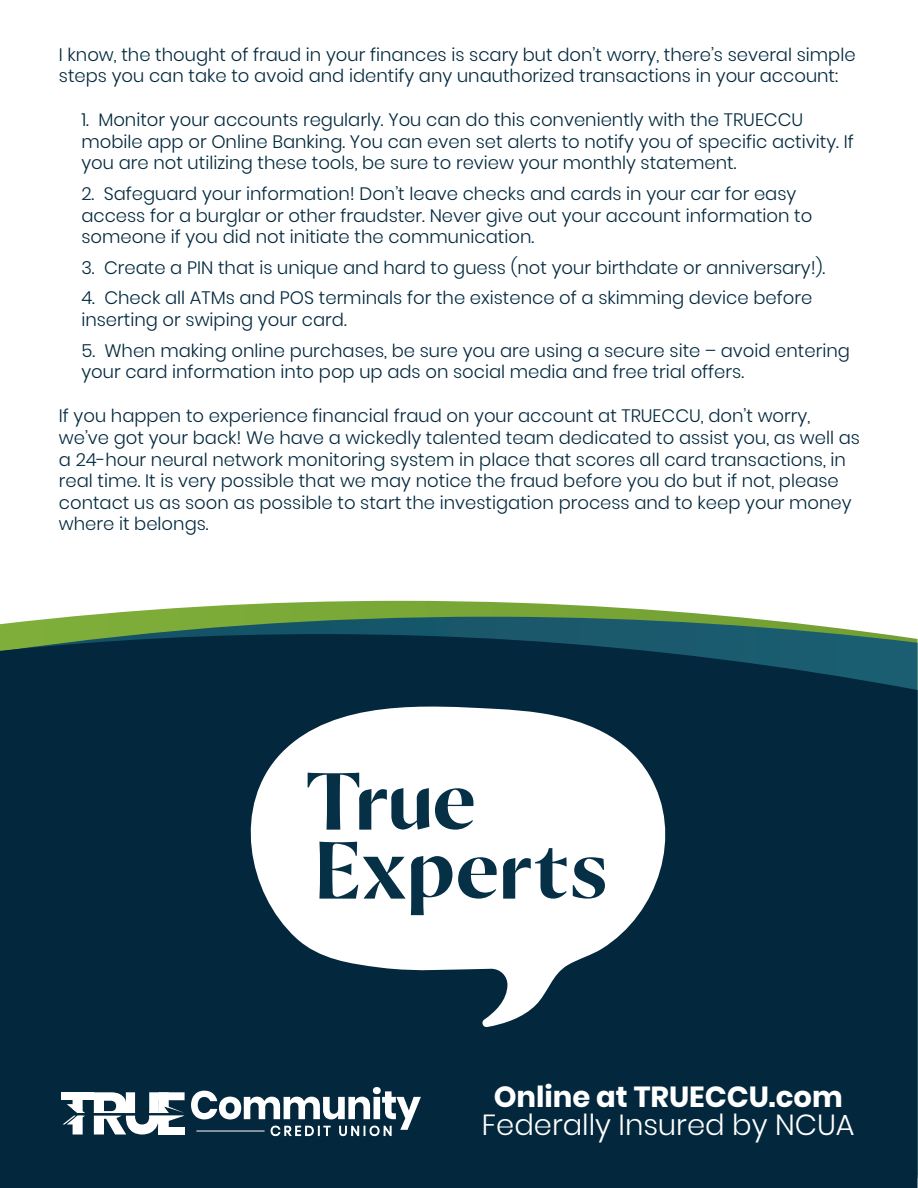
<style>
.page{position:relative;width:918px;height:1188px;background:#fff}
.page>*{position:absolute;margin:0;border:0;box-sizing:border-box;transform-origin:0 0}
.t1{font:300 28.95px "Poppins";color:#fff}
.t2{font:700 28.95px "Poppins";color:#fff}
.t3{font:300 18px/21.6px "Poppins";color:#03293e}
</style>
<div class="page">
<svg style="left:67px;top:601px;width:669px;height:16px"></svg>
<svg style="left:0;top:617px;width:882px;height:17px;background:#528565"></svg>
<div style="left:0;top:634px;width:918px;height:554px;background:#03273c"></div>
<div style="left:61px;top:1092px;width:33px;height:8px;background:#fff"></div>
<svg style="left:63px;top:1100px;width:22px;height:35px"></svg>
<svg style="left:94px;top:1092px;width:91px;height:43px"></svg>
<svg style="left:191px;top:1087px;width:230px;height:49px"></svg>
<hr style="left:196px;top:1131px;width:69px;height:1px;background:#fff">
<svg style="left:232px;top:698px;width:452px;height:330px"></svg>
<svg style="left:435px;top:788px;width:39px;height:42px"></svg>
<svg style="left:458px;top:857px;width:39px;height:42px"></svg>
<svg style="left:308px;top:773px;width:121px;height:57px"></svg>
<svg style="left:573px;top:857px;width:32px;height:42px"></svg>
<svg style="left:503px;top:848px;width:64px;height:51px"></svg>
<svg style="left:319px;top:842px;width:133px;height:73px"></svg>
<p class="t3" style="left:59px;top:44px;width:798px">I know, the thought of fraud in your finances is scary but don’t worry, there’s several simple steps you can take to avoid and identify any unauthorized transactions in your account:</p>
<p class="t3" style="left:81px;top:109px;width:774px">1. Monitor your accounts regularly. You can do this conveniently with the TRUECCU mobile app or Online Banking. You can even set alerts to notify you of specific activity. If you are not utilizing these tools, be sure to review your monthly statement.</p>
<p class="t3" style="left:81px;top:183px;width:733px">2. Safeguard your information! Don’t leave checks and cards in your car for easy access for a burglar or other fraudster. Never give out your account information to someone if you did not initiate the communication.</p>
<p class="t3" style="left:81px;top:257px;width:745px">3. Create a PIN that is unique and hard to guess (not your birthdate or anniversary!).</p>
<p class="t3" style="left:81px;top:287px;width:732px">4. Check all ATMs and POS terminals for the existence of a skimming device before inserting or swiping your card.</p>
<p class="t3" style="left:81px;top:340px;width:770px">5. When making online purchases, be sure you are using a secure site – avoid entering your card information into pop up ads on social media and free trial offers.</p>
<p class="t3" style="left:59px;top:405px;width:803px">If you happen to experience financial fraud on your account at TRUECCU, don’t worry, we’ve got your back! We have a wickedly talented team dedicated to assist you, as well as a 24-hour neural network monitoring system in place that scores all card transactions, in real time. It is very possible that we may notice the fraud before you do but if not, please contact us as soon as possible to start the investigation process and to keep your money where it belongs.</p>
<h1 class="t2" style="left:494px;top:1080px;width:351px">Online at TRUECCU.com</h1>
<h1 class="t1" style="left:482px;top:1108px;width:374px">Federally Insured by NCUA</h1>
</div>
